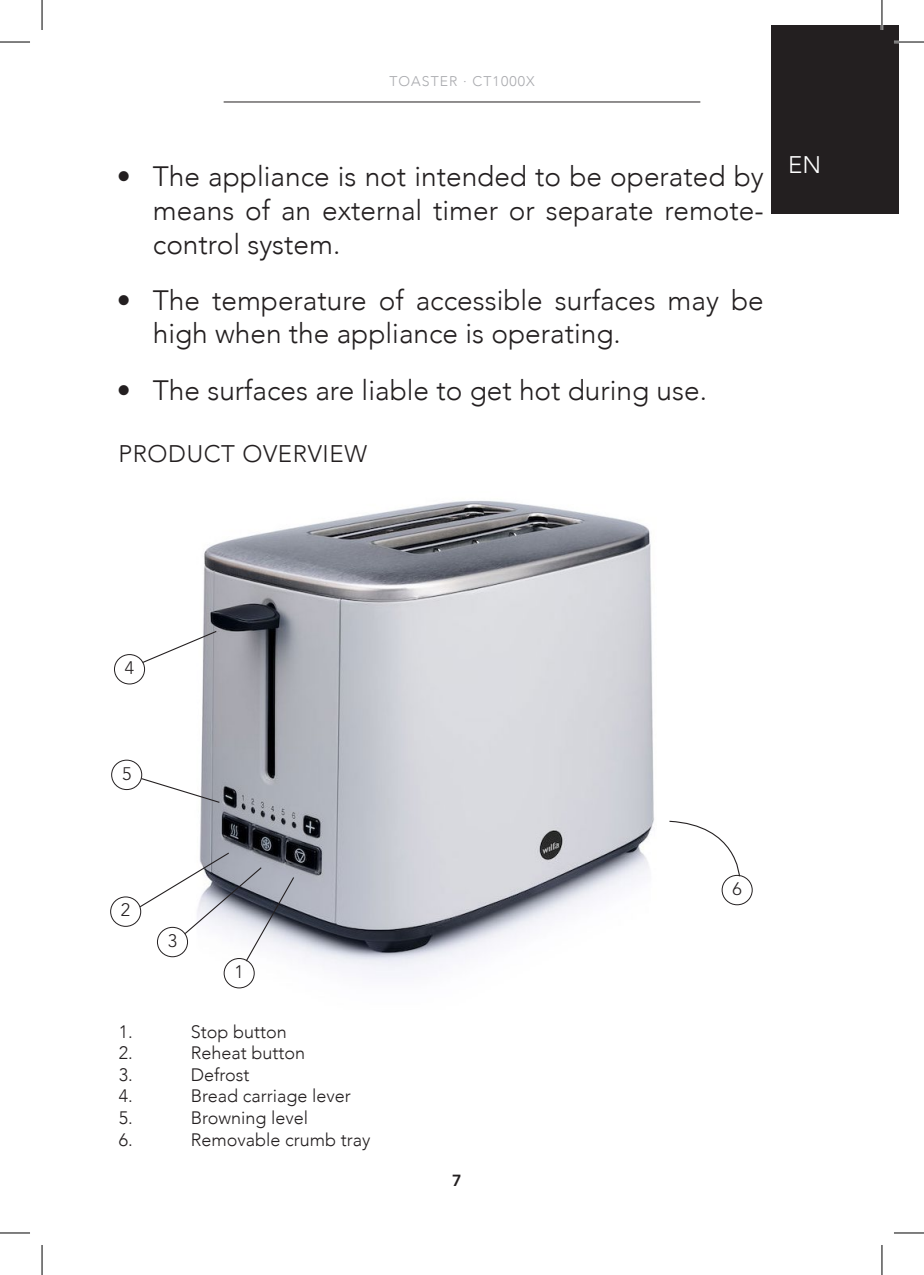
<style>
.page{position:relative;width:924px;height:1275px;background:#fff}
.page>*{position:absolute;margin:0;border:0;box-sizing:border-box;transform-origin:0 0}
.t1{font:300 28px/33.6px "Avenir";color:#231f20;text-align:justify}
.Headers_EN{font:300 24px "Avenir";letter-spacing:.025em;color:#231f20}
.t2{font:300 24px "Avenir";color:#fff}
.Body{font:300 18px "Avenir";color:#231f20}
.t3{font:300 18px "Avenir LT Pro";color:#231f20}
.t4{font:800 16px "Avenir LT Pro";color:#231f20}
.t5{font:300 14px "Avenir";letter-spacing:.075em;color:#a8a9ad}
.s1{font-family:"Avenir LT Pro"}
</style>
<div class="page">
<hr style="left:223px;top:101px;width:477px;height:1px;background:#231f20">
<div style="left:771px;top:25px;width:127px;height:188px;background:#231f20"></div>
<img style="left:110px;top:500px;width:643px;height:489px">
<svg style="left:141px;top:630px;width:76px;height:34px"></svg>
<svg style="left:140px;top:777px;width:81px;height:26px"></svg>
<svg style="left:138px;top:851px;width:157px;height:111px"></svg>
<svg style="left:668px;top:820px;width:72px;height:57px"></svg>
<div style="left:223px;top:958px;width:31px;height:30px;border:1px solid #231f20;border-radius:50%"></div>
<div style="left:157px;top:927px;width:31px;height:30px;border:1px solid #231f20;border-radius:50%"></div>
<div style="left:111px;top:759px;width:31px;height:31px;border:1px solid #231f20;border-radius:50%"></div>
<div style="left:114px;top:654px;width:31px;height:30px;border:1px solid #231f20;border-radius:50%"></div>
<div style="left:721px;top:875px;width:31px;height:30px;border:1px solid #231f20;border-radius:50%"></div>
<div style="left:110px;top:896px;width:31px;height:31px;border:1px solid #231f20;border-radius:50%"></div>
<hr style="left:893px;top:41px;width:30px;height:2px;background:#fff">
<hr style="left:880px;top:0;width:2px;height:30px;background:#fff">
<hr style="left:0;top:42px;width:30px;height:1px;background:#000">
<hr style="left:893px;top:42px;width:30px;height:1px;background:#000">
<hr style="left:0;top:1232px;width:30px;height:1px;background:#000">
<hr style="left:893px;top:1232px;width:30px;height:1px;background:#000">
<hr style="left:42px;top:0;width:1px;height:30px;background:#000">
<hr style="left:42px;top:1245px;width:1px;height:30px;background:#000">
<hr style="left:881px;top:0;width:1px;height:30px;background:#000">
<hr style="left:881px;top:1245px;width:1px;height:30px;background:#000">
<p class="t5" style="left:389px;top:73px;width:147px">TOASTER <span class="s1">·</span> CT1000X</p>
<p class="t1" style="left:153px;top:160px;width:612px;text-indent:-36px">• The appliance is not intended to be operated by means of an external timer or separate remote&shy;control system.</p>
<p class="t1" style="left:153px;top:283px;width:612px;text-indent:-36px">• The temperature of accessible surfaces may be high when the appliance is operating.</p>
<p class="t1" style="left:117px;top:373px;width:591px">• The surfaces are liable to get hot during use.</p>
<p class="Headers_EN" style="left:118px;top:439px;width:250px">PRODUCT OVERVIEW</p>
<p class="t2" style="left:787px;top:150px;width:34px">EN</p>
<p class="t3" style="left:125px;top:657px;width:11px">4</p>
<p class="t3" style="left:122px;top:763px;width:11px">5</p>
<p class="t3" style="left:121px;top:899px;width:11px">2</p>
<p class="t3" style="left:168px;top:930px;width:11px">3</p>
<p class="t3" style="left:234px;top:961px;width:11px">1</p>
<p class="Body" style="left:119px;top:1020px;width:16px">1.</p>
<p class="Body" style="left:191px;top:1020px;width:98px">Stop button</p>
<p class="Body" style="left:119px;top:1042px;width:16px">2.</p>
<p class="Body" style="left:191px;top:1042px;width:116px">Reheat button</p>
<p class="Body" style="left:119px;top:1064px;width:16px">3.</p>
<p class="Body" style="left:191px;top:1064px;width:60px">Defrost</p>
<p class="Body" style="left:119px;top:1085px;width:16px">4.</p>
<p class="Body" style="left:191px;top:1085px;width:162px">Bread carriage lever</p>
<p class="Body" style="left:119px;top:1107px;width:16px">5.</p>
<p class="Body" style="left:191px;top:1107px;width:119px">Browning level</p>
<p class="Body" style="left:119px;top:1128px;width:16px">6.</p>
<p class="Body" style="left:191px;top:1128px;width:181px">Removable crumb tray</p>
<p class="t4" style="left:452px;top:1170px;width:11px">7</p>
<p class="t3" style="left:732px;top:878px;width:11px">6</p>
</div>
